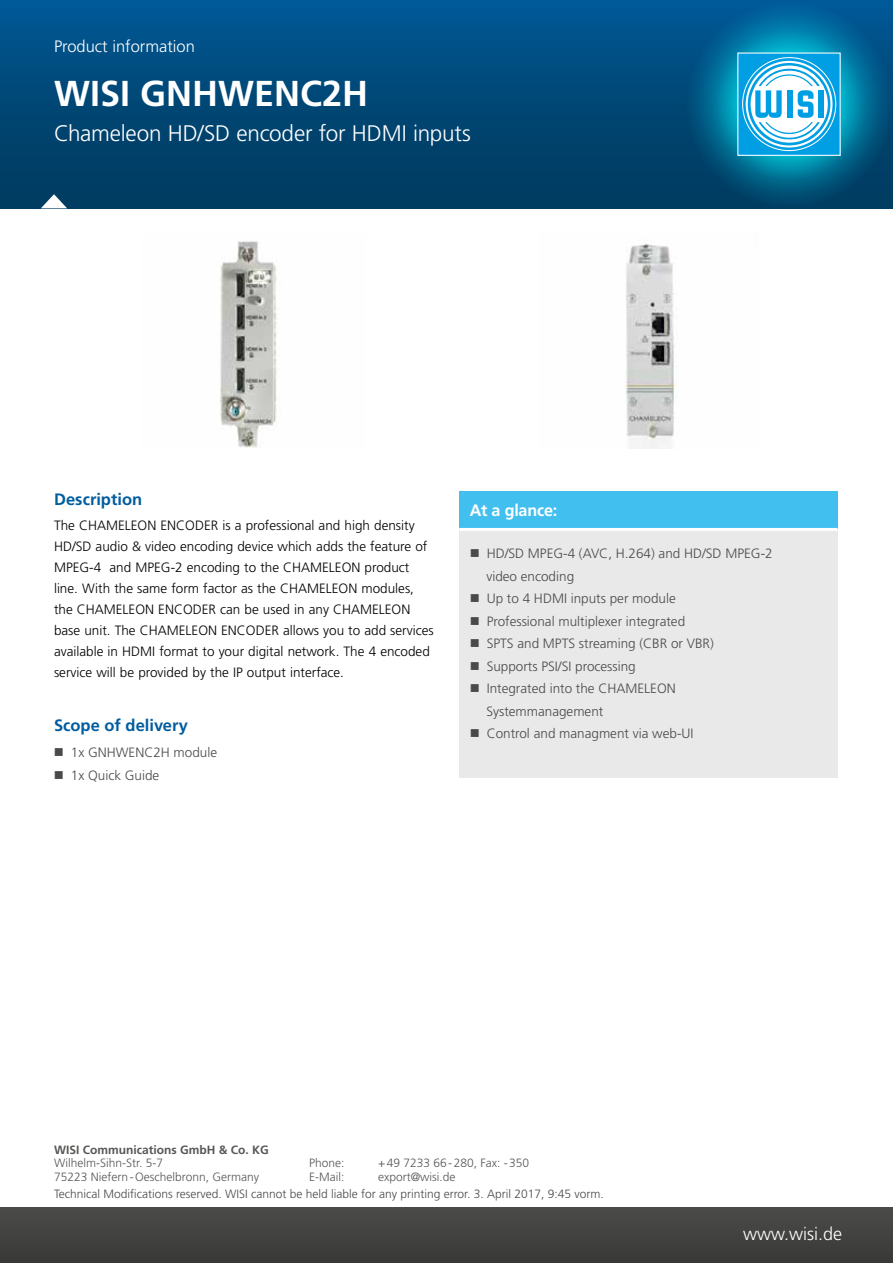
<style>
.page{position:relative;width:893px;height:1263px;background:#fff}
.page>*{position:absolute;margin:0;border:0;box-sizing:border-box;transform-origin:0 0}
.t1{font:700 36px "Frutiger LT Std";color:#fff}
.t2{font:300 22.5px "Frutiger LT Std";letter-spacing:-.01em;color:#fff}
.t3{font:300 18px "Frutiger LT Std";color:#fff}
.t4{font:700 16.5px "Frutiger LT Std";color:#005d9f}
.t5{font:300 16.5px "Frutiger LT Std";color:#fff}
.t6{font:700 16.5px "Frutiger LT Std";letter-spacing:-.01em;color:#fff}
.t7{font:300 13.5px/21px "Frutiger LT Std";color:#000}
.t8{font:300 13.5px/22.5px "Frutiger LT Std";color:#4a4a49}
.t9{font:300 12px "Frutiger LT Std";color:#575756}
.t10{font:300 12px "Frutiger LT Std";color:#4a4a49}
.t11{font:700 12px "Frutiger LT Std";color:#575756}
</style>
<div class="page">
<div style="left:0;top:0;width:893px;height:208px;background:linear-gradient(to bottom,#005794,#00395c)"></div>
<div style="left:685px;top:2px;width:208px;height:205px;background:linear-gradient(to bottom,#005e99,#004265);border-radius:50%"></div>
<svg style="left:698px;top:13px;width:182px;height:182px;background:#00648f"></svg>
<svg style="left:711px;top:29px;width:156px;height:150px;background:#0891b1"></svg>
<div style="left:738px;top:53px;width:102px;height:102px;background:#009fe3"></div>
<svg style="left:742px;top:57px;width:94px;height:94px"></svg>
<svg style="left:743px;top:58px;width:92px;height:92px"></svg>
<svg style="left:746px;top:61px;width:86px;height:87px"></svg>
<svg style="left:748px;top:63px;width:82px;height:82px"></svg>
<div style="left:751px;top:66px;width:77px;height:77px;background:#fff;border-radius:50%"></div>
<div style="left:819px;top:90px;width:5px;height:28px;background:#009fe3"></div>
<svg style="left:755px;top:68px;width:65px;height:73px"></svg>
<div style="left:0;top:1208px;width:893px;height:55px;background:#424241"></div>
<svg style="left:41px;top:194px;width:26px;height:14px"></svg>
<img style="left:220px;top:241px;width:59px;height:207px">
<img style="left:625px;top:243px;width:52px;height:205px">
<div style="left:459px;top:491px;width:378px;height:38px;background:#41c0f0"></div>
<div style="left:459px;top:529px;width:378px;height:249px;background:#e9e9e9"></div>
<hr style="left:459px;top:528px;width:378px;height:3px;background:#fff">
<p class="t5" style="left:54px;top:37px;width:142px">Product information</p>
<h1 class="t1" style="left:54px;top:73px;width:316px">WISI GNHWENC2H</h1>
<h2 class="t2" style="left:54px;top:120px;width:418px">Chameleon HD/SD encoder for HDMI inputs</h2>
<p class="t4" style="left:54px;top:489px;width:90px">Description</p>
<p class="t7" style="left:54px;top:515px;width:381px">The CHAMELEON ENCODER is a professional and high density HD/SD audio &amp; video encoding device which adds the feature of MPEG-4 and MPEG-2 encoding to the CHAMELEON product line. With the same form factor as the CHAMELEON modules, the CHAMELEON ENCODER can be used in any CHAMELEON base unit. The CHAMELEON ENCODER allows you to add services available in HDMI format to your digital network. The 4 encoded service will be provided by the IP output interface.</p>
<p class="t4" style="left:54px;top:715px;width:136px">Scope of delivery</p>
<p class="t8" style="left:71px;top:742px;width:148px">1x GNHWENC2H module<br>1x Quick Guide</p>
<p class="t6" style="left:470px;top:501px;width:89px">At a glance:</p>
<p class="t8" style="left:486px;top:542px;width:288px">HD/SD MPEG-4 (AVC, H.264) and HD/SD MPEG-2 video encoding<br>Up to 4 HDMI inputs per module<br>Professional multiplexer integrated<br>SPTS and MPTS streaming (CBR or VBR)<br>Supports PSI/SI processing<br>Integrated into the CHAMELEON<br>Systemmanagement<br>Control and managment via web-UI</p>
<p class="t11" style="left:54px;top:1142px;width:216px">WISI Communications GmbH &amp; Co. KG</p>
<p class="t9" style="left:54px;top:1156px;width:111px">Wilhelm-Sihn-Str. 5-7</p>
<p class="t9" style="left:309px;top:1156px;width:37px">Phone:</p>
<p class="t9" style="left:378px;top:1156px;width:153px">+49 7233 66-280, Fax: -350</p>
<p class="t9" style="left:54px;top:1170px;width:207px">75223 Niefern-Oeschelbronn, Germany</p>
<p class="t9" style="left:309px;top:1170px;width:37px">E-Mail:</p>
<p class="t9" style="left:378px;top:1170px;width:79px">export@wisi.de</p>
<p class="t10" style="left:54px;top:1187px;width:551px">Technical Modifications reserved. WISI cannot be held liable for any printing error. 3. April 2017, 9:45 vorm.</p>
<h3 class="t3" style="left:743px;top:1224px;width:101px">www.wisi.de</h3>
</div>
